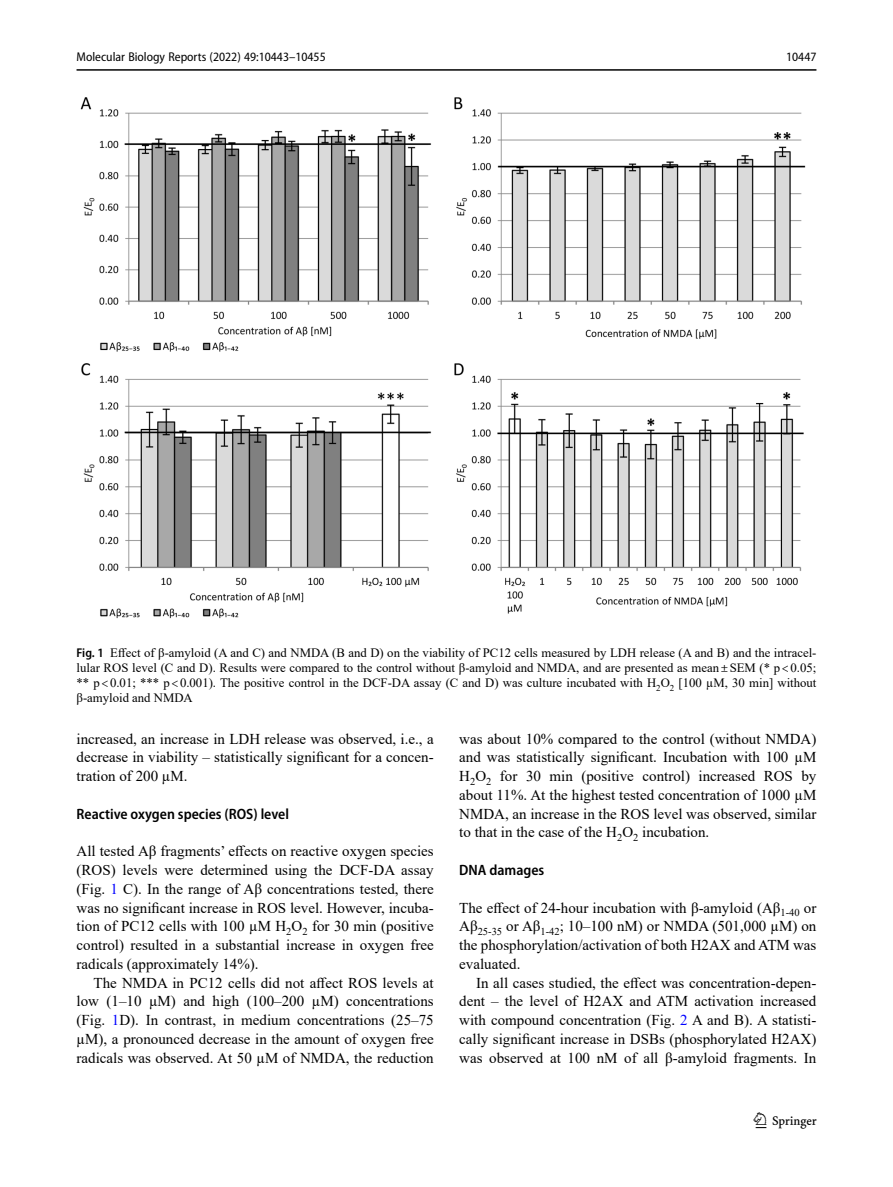
<style>
.page{position:relative;width:893px;height:1187px;background:#fff}
.page>*{position:absolute;margin:0;border:0;box-sizing:border-box;transform-origin:0 0}
.t1{font:22.5px "Springnew";color:#000}
.Body_Text_Indent{font:15px/18.8px "Times New Roman";color:#000;text-align:justify}
.Body_Text{font:15px/18.8px "Times New Roman";color:#000;text-align:justify}
.Body_Text_Indent-2{font:15px/18.8px "Times New Roman PSMT2";color:#000;text-align:justify}
.Head_3{font:600 semi-condensed 15px "Myriad Pro";color:#000}
.Figure_Caption{font:12.75px/15px "Times New Roman";color:#000;text-align:justify}
.t2{font:semi-condensed 12.75px "Myriad Pro";color:#000}
.s1{font-family:"Myriad Pro";font-weight:600;font-stretch:semi-condensed}
.s2{font-family:"Minion Pro"}
.s3{font-family:"Times New Roman PSMT2"}
.s4{font-family:"Times New Roman PSMT2";color:#00f}
.s5{font-family:"Times New Roman"}
.s6{color:#00f}
</style>
<div class="page">
<hr style="left:77px;top:69px;width:739px;height:2px;background:#000">
<img style="left:80px;top:97px;width:726px;height:522px">
<p class="t2" style="left:77px;top:49px;width:251px">Molecular Biology Reports (2022) 49:10443–10455</p>
<p class="t2" style="left:786px;top:49px;width:32px">10447</p>
<p class="Figure_Caption" style="left:77px;top:645px;width:741px"><span class="s1">Fig. 1</span> Effect of β-amyloid (A and C) and NMDA (B and D) on the viability of PC12 cells measured by LDH release (A and B) and the intracel&shy;lular ROS level (C and D). Results were compared to the control without β-amyloid and NMDA, and are presented as mean<span class="s2">±</span><span class="s3">SEM (* p</span><span class="s2">&lt;</span><span class="s3">0.05; ** p</span><span class="s2">&lt;</span><span class="s3">0.01; *** p</span><span class="s2">&lt;</span>0.001). The positive control in the DCF-DA assay (C and D) was culture incubated with H<sub>2</sub><span class="s3">O</span><sub>2</sub> <span class="s3">[100 µM, 30 min] without </span>β-amyloid and NMDA</p>
<p class="Body_Text_Indent" style="left:77px;top:728px;width:359px">increased, an increase in LDH release was observed, i.e., a decrease in viability – statistically significant for a concen&shy;<span class="s3">tration of 200 µM.</span></p>
<p class="Head_3" style="left:77px;top:805px;width:214px">Reactive oxygen species (ROS) level</p>
<p class="Body_Text" style="left:77px;top:841px;width:359px">All tested Aβ fragments’ effects on reactive oxygen species (ROS) levels were determined using the DCF-DA assay (Fig. <span class="s4">1</span> C). In the range of Aβ concentrations tested, there was no significant increase in ROS level. However, incuba&shy;tion of PC12 cells with 100 µM H<sub>2</sub><span class="s3">O</span><sub>2</sub> for 30 min (positive <span class="s3">control) resulted in a substantial increase in oxygen free radicals (approximately 14%).</span></p>
<p class="Body_Text_Indent-2" style="left:77px;top:972px;width:359px;text-indent:17px"><span class="s5">The NMDA in PC12 cells did not affect ROS levels at </span>low (1–10 µM) and high (100–200 µM) concentrations <span class="s5">(Fig.</span> <span class="s6">1</span>D). In contrast, in medium concentrations (25–75 µM), a pronounced decrease in the amount of oxygen free <span class="s5">radicals was observed. At 50 µM of NMDA, the reduction</span></p>
<p class="Body_Text_Indent" style="left:459px;top:728px;width:359px">was about 10% compared to the control (without NMDA) and was statistically significant. Incubation with 100 µM <span class="s3">H</span><sub>2</sub><span class="s3">O</span><sub>2</sub> for 30 min (positive control) increased ROS by <span class="s3">about 11%. At the highest tested concentration of 1000 µM </span>NMDA, an increase in the ROS level was observed, similar <span class="s3">to that in the case of the H</span><sub>2</sub><span class="s3">O</span><sub>2</sub> <span class="s3">incubation.</span></p>
<p class="Head_3" style="left:459px;top:861px;width:87px">DNA damages</p>
<p class="Body_Text" style="left:459px;top:897px;width:359px">The effect of 24-hour incubation with β-amyloid (Aβ<sub>1-40</sub> <span class="s3">or </span>Aβ<sub>25-35</sub> or Aβ<sub>1-42</sub>; 10–100 nM) or NMDA (501,000 µM) on the phosphorylation/activation of both H2AX and ATM was evaluated.</p>
<p class="Body_Text_Indent" style="left:459px;top:972px;width:359px;text-indent:17px">In all cases studied, the effect was concentration-depen&shy;dent – the level of H2AX and ATM activation increased with compound concentration (Fig. <span class="s4">2</span> <span class="s3">A and B). A statisti&shy;</span>cally significant increase in DSBs (phosphorylated H2AX) was observed at 100 nM of all β-amyloid fragments. In</p>
<h1 class="t1" style="left:756px;top:1107px;width:63px">1 3</h1>
</div>
